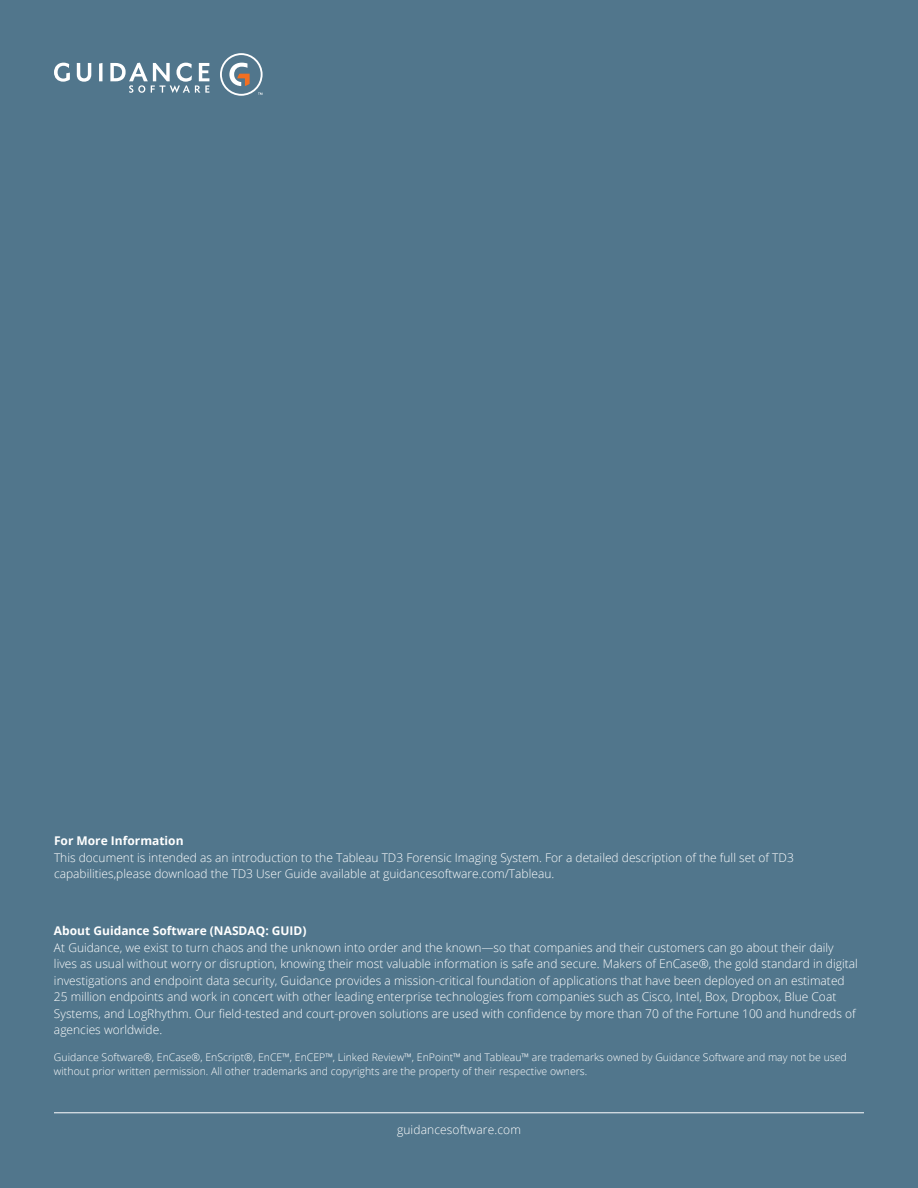
<style>
.page{position:relative;width:918px;height:1188px;background:#51768c}
.page>*{position:absolute;margin:0;border:0;box-sizing:border-box;transform-origin:0 0}
.t1{font:300 12px/16.5px "Open Sans";color:#fff}
.t2{font:700 12px "Open Sans";color:#fff}
.t3{font:300 10.5px/13.5px "Open Sans";color:#fff}
</style>
<div class="page">
<svg style="left:54px;top:63px;width:16px;height:19px"></svg>
<svg style="left:77px;top:63px;width:14px;height:19px"></svg>
<svg style="left:99px;top:63px;width:3px;height:18px"></svg>
<svg style="left:110px;top:63px;width:99px;height:30px"></svg>
<svg style="left:220px;top:53px;width:43px;height:43px"></svg>
<hr style="left:54px;top:1112px;width:810px;height:1px;background:#fff">
<p class="t2" style="left:54px;top:833px;width:131px">For More Information</p>
<p class="t1" style="left:54px;top:849px;width:741px">This document is intended as an introduction to the Tableau TD3 Forensic Imaging System. For a detailed description of the full set of TD3 capabilities,please download the TD3 User Guide available at guidancesoftware.com/Tableau.</p>
<p class="t2" style="left:54px;top:923px;width:254px">About Guidance Software (NASDAQ: GUID)</p>
<p class="t1" style="left:54px;top:939px;width:805px">At Guidance, we exist to turn chaos and the unknown into order and the known—so that companies and their customers can go about their daily lives as usual without worry or disruption, knowing their most valuable information is safe and secure. Makers of EnCase®, the gold standard in digital investigations and endpoint data security, Guidance provides a mission-critical foundation of applications that have been deployed on an estimated 25 million endpoints and work in concert with other leading enterprise technologies from companies such as Cisco, Intel, Box, Dropbox, Blue Coat Systems, and LogRhythm. Our field-tested and court-proven solutions are used with confidence by more than 70 of the Fortune 100 and hundreds of agencies worldwide.</p>
<p class="t3" style="left:54px;top:1051px;width:794px">Guidance Software®, EnCase®, EnScript®, EnCE™, EnCEP™, Linked Review™, EnPoint™ and Tableau™ are trademarks owned by Guidance Software and may not be used without prior written permission. All other trademarks and copyrights are the property of their respective owners.</p>
<p class="t1" style="left:397px;top:1121px;width:125px">guidancesoftware.com</p>
</div>
